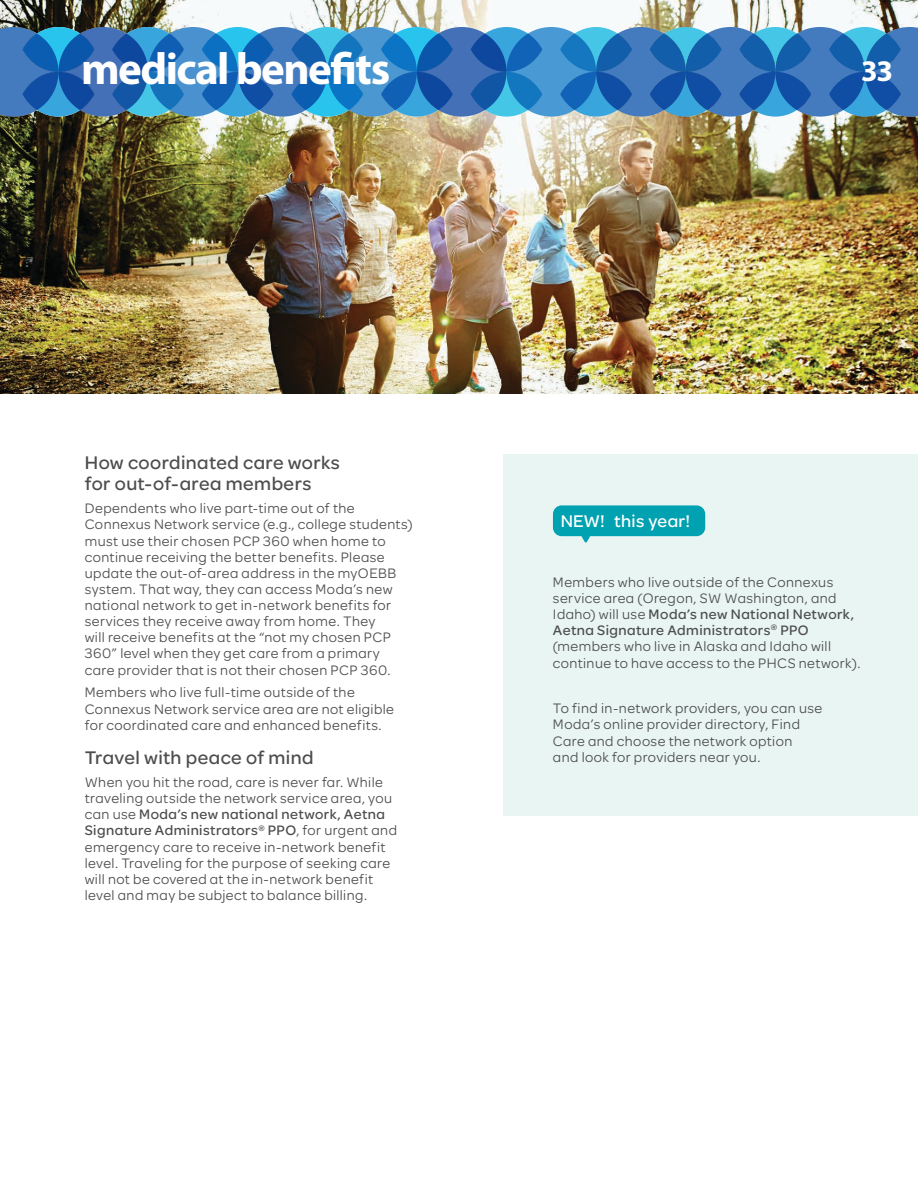
<style>
.page{position:relative;width:918px;height:1188px;background:#fff}
.page>*{position:absolute;margin:0;border:0;box-sizing:border-box;transform-origin:0 0}
.t1{font:700 45px "Myriad Pro";letter-spacing:-.035em;color:#fff}
.t2{font:700 30px "Myriad Pro";color:#fff}
.t3{font:500 19.5px/21px "Omnes Moda";letter-spacing:.02em;color:#4d4d4f}
.t4{font:500 18px "Omnes Moda";letter-spacing:.02em;color:#fff}
.t5{font:14.7px/16.2px "Omnes Moda";letter-spacing:.03em;color:#4d4d4f}
.s1{font-weight:500}
</style>
<div class="page">
<img style="left:0;top:0;width:918px;height:393px">
<svg style="left:0;top:27px;width:918px;height:90px;background:#347dbd"></svg>
<div style="left:503px;top:454px;width:415px;height:361px;background:#e9f5f3"></div>
<svg style="left:582px;top:536px;width:8px;height:7px"></svg>
<div style="left:553px;top:505px;width:152px;height:31px;background:#00a1b0;border-radius:9px"></div>
<h1 class="t1" style="left:81px;top:39px;width:311px">medical benefits</h1>
<h2 class="t2" style="left:861px;top:51px;width:34px">33</h2>
<h3 class="t3" style="left:85px;top:451px;width:257px">How coordinated care works for out-of-area members</h3>
<p class="t5" style="left:85px;top:499px;width:329px">Dependents who live part-time out of the Connexus Network service (e.g., college students) must use their chosen PCP 360 when home to continue receiving the better benefits. Please update the out-of-area address in the myOEBB system. That way, they can access Moda’s new national network to get in-network benefits for services they receive away from home. They<br>will receive benefits at the “not my chosen PCP 360” level when they get care from a primary care provider that is not their chosen PCP 360.</p>
<p class="t5" style="left:85px;top:684px;width:311px">Members who live full-time outside of the<br>Connexus Network service area are not eligible for coordinated care and enhanced benefits.</p>
<h3 class="t3" style="left:85px;top:746px;width:230px">Travel with peace of mind</h3>
<p class="t5" style="left:85px;top:773px;width:314px">When you hit the road, care is never far. While traveling outside the network service area, you can use <span class="s1">Moda’s new national network, Aetna Signature Administrators</span><sup>®</sup> <span class="s1">PPO</span>, for urgent and emergency care to receive in-network benefit level. Traveling for the purpose of seeking care will not be covered at the in-network benefit level and may be subject to balance billing.</p>
<p class="t4" style="left:561px;top:508px;width:131px">NEW! this year!</p>
<p class="t5" style="left:553px;top:573px;width:309px">Members who live outside of the Connexus service area (Oregon, SW Washington, and Idaho) will use <span class="s1">Moda’s new National Network, Aetna Signature Administrators</span><sup>®</sup> <span class="s1">PPO </span>(members who live in Alaska and Idaho will continue to have access to the PHCS network).</p>
<p class="t5" style="left:553px;top:700px;width:271px">To find in-network providers, you can use Moda’s online provider directory, Find Care and choose the network option<br>and look for providers near you.</p>
</div>
